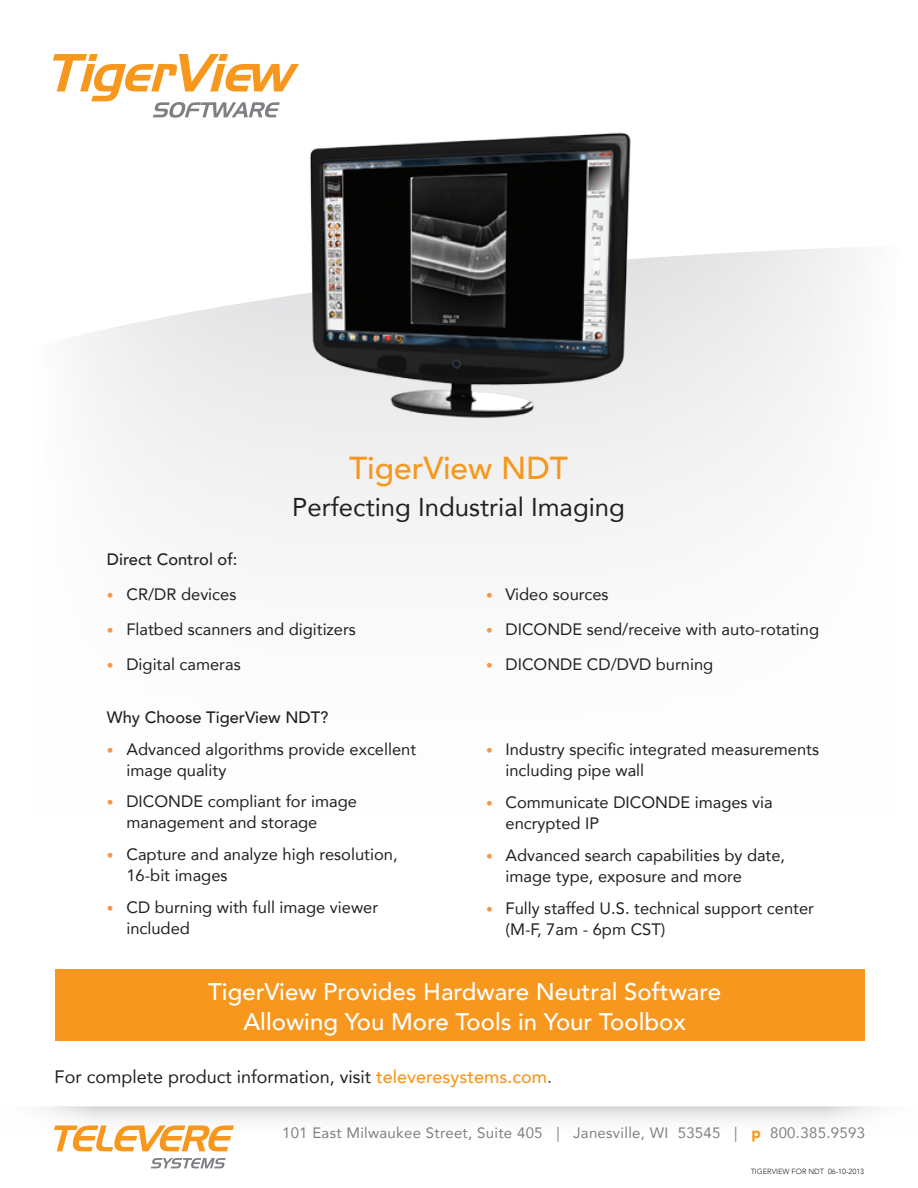
<style>
.page{position:relative;width:918px;height:1188px;background:#fff}
.page>*{position:absolute;margin:0;border:0;box-sizing:border-box;transform-origin:0 0}
.t1{font:500 31.65px "Avenir";color:#f7971d}
.t2{font:25.65px "Avenir";color:#231f20}
.t3{font:500 24px/30px "Avenir";color:#fff;text-align:center}
.t4{font:18px "Avenir";color:#231f20}
.t5{font:16.5px/21px "Avenir";color:#231f20}
.t6{font:500 16.5px "Avenir";color:#231f20}
.t7{font:15px "Avenir";letter-spacing:.02em;color:#7e8083}
.t8{font:300 7.5px "Avenir";color:#231f20}
.s1{font-size:13.5px;color:#f79647}
.s2{font-weight:500;color:#f7971d}
.s3{color:#57585a}
.s4{font-weight:900;color:#f7971d}
</style>
<div class="page">
<svg style="left:80px;top:248px;width:771px;height:285px"></svg>
<svg style="left:41px;top:1107px;width:838px;height:62px"></svg>
<svg style="left:54px;top:1125px;width:180px;height:26px"></svg>
<svg style="left:151px;top:1158px;width:75px;height:10px"></svg>
<svg style="left:53px;top:54px;width:246px;height:64px"></svg>
<img style="left:283px;top:132px;width:384px;height:287px">
<div style="left:55px;top:970px;width:810px;height:71px;background:#f7971d"></div>
<h1 class="t1" style="left:349px;top:440px;width:221px">TigerView NDT</h1>
<h2 class="t2" style="left:292px;top:486px;width:334px">Perfecting Industrial Imaging</h2>
<p class="t6" style="left:107px;top:545px;width:132px">Direct Control of:</p>
<p class="t5" style="left:107px;top:583px;width:131px"><span class="s1">•</span> CR/DR devices</p>
<p class="t5" style="left:107px;top:618px;width:251px"><span class="s1">•</span> Flatbed scanners and digitizers</p>
<p class="t5" style="left:107px;top:653px;width:135px"><span class="s1">•</span> Digital cameras</p>
<p class="t6" style="left:107px;top:703px;width:223px">Why Choose TigerView NDT?</p>
<p class="t5" style="left:126px;top:738px;width:291px;text-indent:-20px"><span class="s1">•</span> Advanced algorithms provide excellent image quality</p>
<p class="t5" style="left:126px;top:791px;width:232px;text-indent:-20px"><span class="s1">•</span> DICONDE compliant for image management and storage</p>
<p class="t5" style="left:126px;top:844px;width:273px;text-indent:-20px"><span class="s1">•</span> Capture and analyze high resolution,<br>16-bit images</p>
<p class="t5" style="left:126px;top:896px;width:253px;text-indent:-20px"><span class="s1">•</span> CD burning with full image viewer included</p>
<p class="t5" style="left:486px;top:584px;width:124px"><span class="s1">•</span> Video sources</p>
<p class="t5" style="left:486px;top:619px;width:335px"><span class="s1">•</span> DICONDE send/receive with auto-rotating</p>
<p class="t5" style="left:486px;top:653px;width:229px"><span class="s1">•</span> DICONDE CD/DVD burning</p>
<p class="t5" style="left:506px;top:738px;width:315px;text-indent:-20px"><span class="s1">•</span> Industry specific integrated measurements including pipe wall</p>
<p class="t5" style="left:506px;top:791px;width:269px;text-indent:-20px"><span class="s1">•</span> Communicate DICONDE images via encrypted IP</p>
<p class="t5" style="left:506px;top:844px;width:281px;text-indent:-20px"><span class="s1">•</span> Advanced search capabilities by date, image type, exposure and more</p>
<p class="t5" style="left:506px;top:897px;width:310px;text-indent:-20px"><span class="s1">•</span> Fully staffed U.S. technical support center (M-F, 7am - 6pm CST)</p>
<h3 class="t3" style="left:208px;top:976px;width:514px">TigerView Provides Hardware Neutral Software<br>Allowing You More Tools in Your Toolbox</h3>
<p class="t4" style="left:55px;top:1063px;width:499px">For complete product information, visit <span class="s2">televeresystems.com</span><span class="s3">.</span></p>
<p class="t7" style="left:282px;top:1121px;width:585px">101 East Milwaukee Street, Suite 405 | Janesville, WI 53545 | <span class="s4">p</span> 800.385.9593</p>
<p class="t8" style="left:751px;top:1167px;width:115px">TIGERVIEW FOR NDT 06-10-2013</p>
</div>
